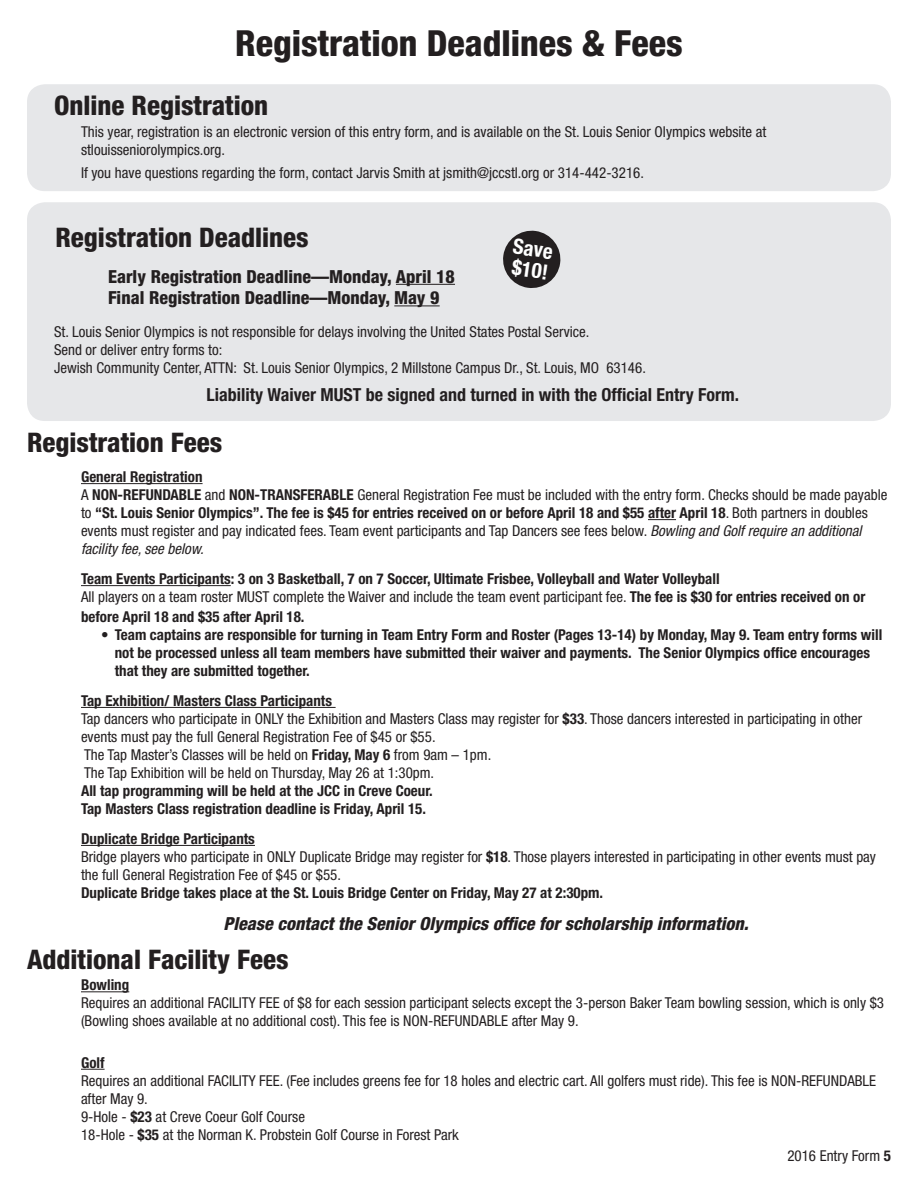
<style>
.page{position:relative;width:918px;height:1188px;background:#fff}
.page>*{position:absolute;margin:0;border:0;box-sizing:border-box;transform-origin:0 0}
.t1{font:800 condensed 36px "Helvetica Neue";color:#231f20}
.t2{font:800 condensed 27px "Helvetica Neue";color:#231f20}
.t3{font:700 condensed 21px/21px "Helvetica Neue";color:#fff}
.t4{font:800 condensed 18px/21.6px "Helvetica Neue";color:#231f20}
.t5{font:700 condensed 18px "Helvetica Neue";color:#231f20}
.t6{font:italic 800 condensed 18px "Helvetica Neue";color:#231f20}
.t7{font:condensed 15px/18px "Helvetica Neue";color:#231f20}
.t8{font:700 condensed 15px/18px "Helvetica Neue";color:#231f20}
.s1{font-weight:700}
.s2{font-style:italic}
.s3{font-weight:400}
</style>
<div class="page">
<hr style="left:81px;top:483px;width:122px;height:1px;background:#231f20">
<svg style="left:648px;top:519px;width:28px;height:1px"></svg>
<hr style="left:81px;top:585px;width:150px;height:1px;background:#231f20">
<hr style="left:81px;top:707px;width:255px;height:1px;background:#231f20">
<hr style="left:81px;top:845px;width:174px;height:1px;background:#231f20">
<hr style="left:81px;top:991px;width:48px;height:1px;background:#231f20">
<svg style="left:81px;top:1069px;width:24px;height:1px"></svg>
<div style="left:27px;top:202px;width:864px;height:219px;background:#e6e7e9;border-radius:18px"></div>
<hr style="left:396px;top:284px;width:59px;height:1px;background:#231f20">
<hr style="left:394px;top:305px;width:46px;height:1px;background:#231f20">
<svg style="left:503px;top:230px;width:58px;height:58px"></svg>
<div style="left:27px;top:84px;width:864px;height:107px;background:#e6e7e9;border-radius:18px"></div>
<h1 class="t1" style="left:235px;top:21px;width:449px">Registration Deadlines &amp; Fees</h1>
<h2 class="t2" style="left:54px;top:89px;width:216px">Online Registration</h2>
<p class="t7" style="left:81px;top:123px;width:687px">This year, registration is an electronic version of this entry form, and is available on the St. Louis Senior Olympics website at stlouisseniorolympics.org.</p>
<p class="t7" style="left:81px;top:164px;width:565px">If you have questions regarding the form, contact Jarvis Smith at jsmith@jccstl.org or 314-442-3216.</p>
<h2 class="t2" style="left:56px;top:220px;width:255px">Registration Deadlines</h2>
<p class="t4" style="left:108px;top:265px;width:349px">Early Registration Deadline—Monday, April 18<br>Final Registration Deadline—Monday, May 9</p>
<p class="t7" style="left:54px;top:322px;width:593px">St. Louis Senior Olympics is not responsible for delays involving the United States Postal Service.<br>Send or deliver entry forms to:<br>Jewish Community Center, ATTN: St. Louis Senior Olympics, 2 Millstone Campus Dr., St. Louis, MO 63146.</p>
<p class="t5" style="left:207px;top:384px;width:534px">Liability Waiver MUST be signed and turned in with the Official Entry Form.</p>
<h3 class="t3" style="left:515px;top:235px;width:42px;rotate:8deg">Save $10!</h3>
<h2 class="t2" style="left:27px;top:426px;width:197px">Registration Fees</h2>
<p class="t7" style="left:81px;top:468px;width:808px"><span class="s1">General Registration<br></span>A <span class="s1">NON-REFUNDABLE</span> and <span class="s1">NON-TRANSFERABLE</span> General Registration Fee must be included with the entry form. Checks should be made payable to <span class="s1">“St. Louis Senior Olympics”. The fee is $45 for entries received on or before April 18 and $55 after April 18</span>. Both partners in doubles events must register and pay indicated fees. Team event participants and Tap Dancers see fees below. <span class="s2">Bowling and Golf require an additional facility fee, see below.</span></p>
<p class="t8" style="left:81px;top:570px;width:786px">Team Events Participants: 3 on 3 Basketball, 7 on 7 Soccer, Ultimate Frisbee, Volleyball and Water Volleyball<br><span class="s3">All players on a team roster MUST complete the Waiver and include the team event participant fee.</span> The fee is $30 for entries received on or</p>
<p class="t8" style="left:81px;top:607px;width:225px">before April 18 and $35 after April 18.</p>
<p class="t8" style="left:115px;top:625px;width:769px;text-indent:-14px">• Team captains are responsible for turning in Team Entry Form and Roster (Pages 13-14) by Monday, May 9. Team entry forms will not be processed unless all team members have submitted their waiver and payments. The Senior Olympics office encourages that they are submitted together.</p>
<p class="t7" style="left:81px;top:692px;width:783px"><span class="s1">Tap Exhibition/ Masters Class Participants<br></span>Tap dancers who participate in ONLY the Exhibition and Masters Class may register for <span class="s1">$33</span>. Those dancers interested in participating in other events must pay the full General Registration Fee of $45 or $55.<br>The Tap Master’s Classes will be held on <span class="s1">Friday, May 6</span> from 9am – 1pm.<br>The Tap Exhibition will be held on Thursday, May 26 at 1:30pm.</p>
<p class="t8" style="left:81px;top:781px;width:353px">All tap programming will be held at the JCC in Creve Coeur.<br>Tap Masters Class registration deadline is Friday, April 15.</p>
<p class="t7" style="left:81px;top:830px;width:797px"><span class="s1">Duplicate Bridge Participants<br></span>Bridge players who participate in ONLY Duplicate Bridge may register for <span class="s1">$18</span>. Those players interested in participating in other events must pay the full General Registration Fee of $45 or $55.</p>
<p class="t8" style="left:81px;top:883px;width:524px">Duplicate Bridge takes place at the St. Louis Bridge Center on Friday, May 27 at 2:30pm.</p>
<p class="t6" style="left:223px;top:912px;width:527px">Please contact the Senior Olympics office for scholarship information.</p>
<h2 class="t2" style="left:27px;top:942px;width:263px">Additional Facility Fees</h2>
<p class="t8" style="left:81px;top:976px;width:50px">Bowling</p>
<p class="t7" style="left:81px;top:994px;width:805px">Requires an additional FACILITY FEE of $8 for each session participant selects except the 3-person Baker Team bowling session, which is only $3 (Bowling shoes available at no additional cost). This fee is NON-REFUNDABLE after May 9.</p>
<p class="t8" style="left:81px;top:1053px;width:25px">Golf</p>
<p class="t7" style="left:81px;top:1071px;width:797px">Requires an additional FACILITY FEE. (Fee includes greens fee for 18 holes and electric cart. All golfers must ride). This fee is NON-REFUNDABLE after May 9.<br>9-Hole - <span class="s1">$23</span> at Creve Coeur Golf Course<br>18-Hole - <span class="s1">$35</span> at the Norman K. Probstein Golf Course in Forest Park</p>
<p class="t7" style="left:787px;top:1146px;width:105px">2016 Entry Form <span class="s1">5</span></p>
</div>
